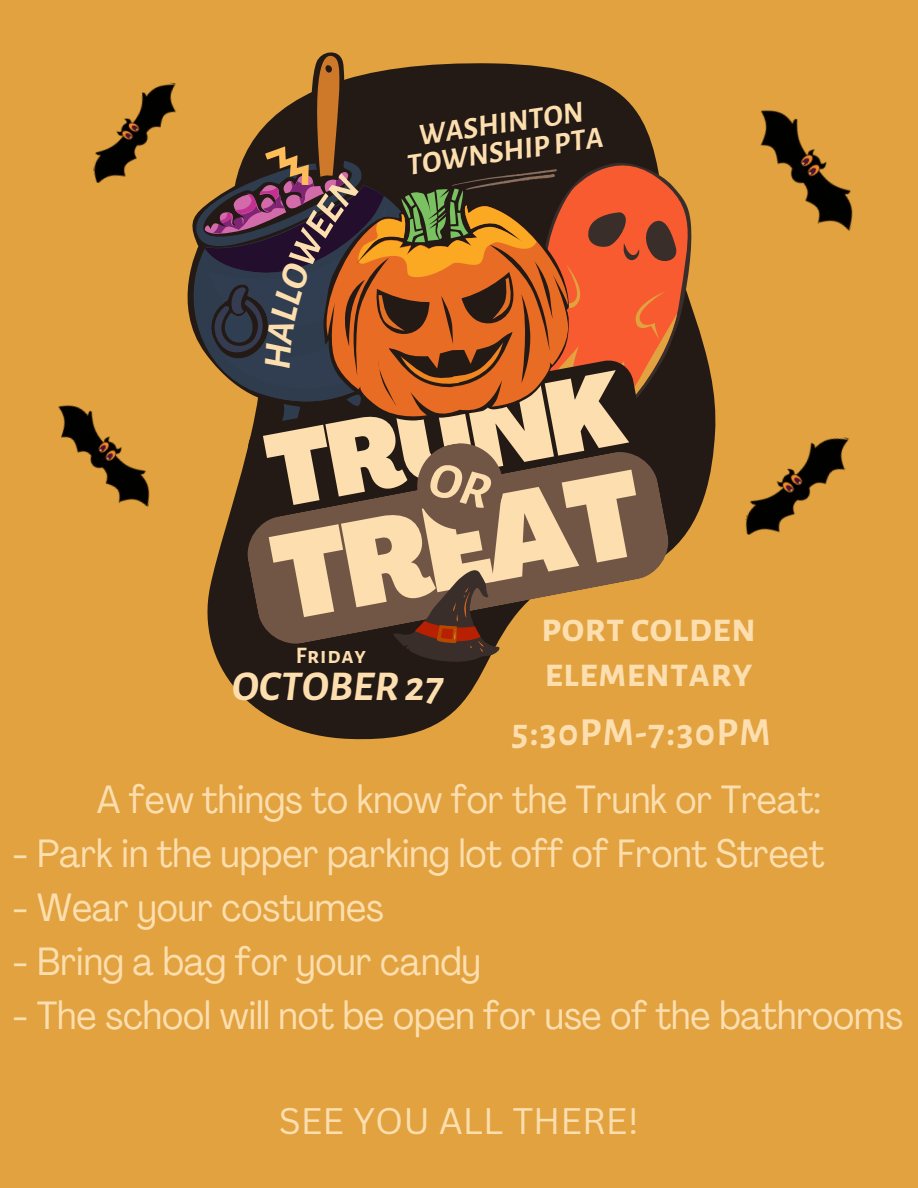
<style>
.page{position:relative;width:918px;height:1188px;background:#e1a23f}
.page>*{position:absolute;margin:0;border:0;box-sizing:border-box;transform-origin:0 0}
.t1{font:900 condensed 118.2px "Agrandir";color:#fddeae}
.t2{font:900 condensed 102.15px "Agrandir";color:#fddeae}
.t3{font:italic 700 42.6px "Alegreya Sans SC";letter-spacing:.005em;color:#fddeae}
.t4{font:700 41.25px "Alegreya Sans SC";color:#fddeae}
.t5{font:700 39.15px "Alegreya Sans SC";letter-spacing:.035em;color:#fddeae}
.t6{font:condensed 39px "Agrandir";color:#fddeae}
.t7{font:36px "Canva Sans";color:#fddeae}
.t8{font:italic 700 30.6px/28px "Alegreya Sans SC";color:#fddeae;text-align:center}
.t9{font:700 23.25px "Alegreya Sans SC";letter-spacing:.035em;color:#fddeae}
</style>
<div class="page">
<svg style="left:207px;top:329px;width:509px;height:411px"></svg>
<svg style="left:680px;top:195px;width:19px;height:229px;fill:#241a15"></svg>
<svg style="left:244px;top:533px;width:428px;height:114px;fill:#715646"></svg>
<img style="left:760px;top:110px;width:93px;height:121px">
<img style="left:93px;top:84px;width:72px;height:99px">
<img style="left:58px;top:405px;width:92px;height:102px">
<svg style="left:392px;top:567px;width:108px;height:95px;background:#573a2d"></svg>
<img style="left:745px;top:437px;width:104px;height:98px">
<svg style="left:165px;top:52px;width:515px;height:481px"></svg>
<p class="t8" style="left:401px;top:124px;width:200px;rotate:-8deg">WASHINTON<br>TOWNSHIP PTA</p>
<p class="t2" style="left:260px;top:434px;width:362px;rotate:-11deg">TRUNK</p>
<p class="t1" style="left:265px;top:535px;width:375px;rotate:-11deg">TREAT</p>
<p class="t9" style="left:296px;top:644px;width:72px">Friday</p>
<p class="t3" style="left:232px;top:666px;width:213px">OCTOBER27</p>
<p class="t4" style="left:541px;top:608px;width:217px">port colden</p>
<p class="t4" style="left:544px;top:653px;width:210px">elementary</p>
<p class="t5" style="left:512px;top:713px;width:261px">5:30PM-7:30PM</p>
<p class="t6" style="left:97px;top:784px;width:726px">A few things to know for the Trunk or Treat:</p>
<p class="t6" style="left:12px;top:838px;width:814px">- Park in the upper parking lot off of Front Street</p>
<p class="t6" style="left:12px;top:892px;width:373px">- Wear your costumes</p>
<p class="t6" style="left:12px;top:946px;width:470px">- Bring a bag for your candy</p>
<p class="t6" style="left:12px;top:1000px;width:892px">- The school will not be open for use of the bathrooms</p>
<p class="t7" style="left:279px;top:1096px;width:361px">SEE YOU ALL THERE!</p>
</div>
